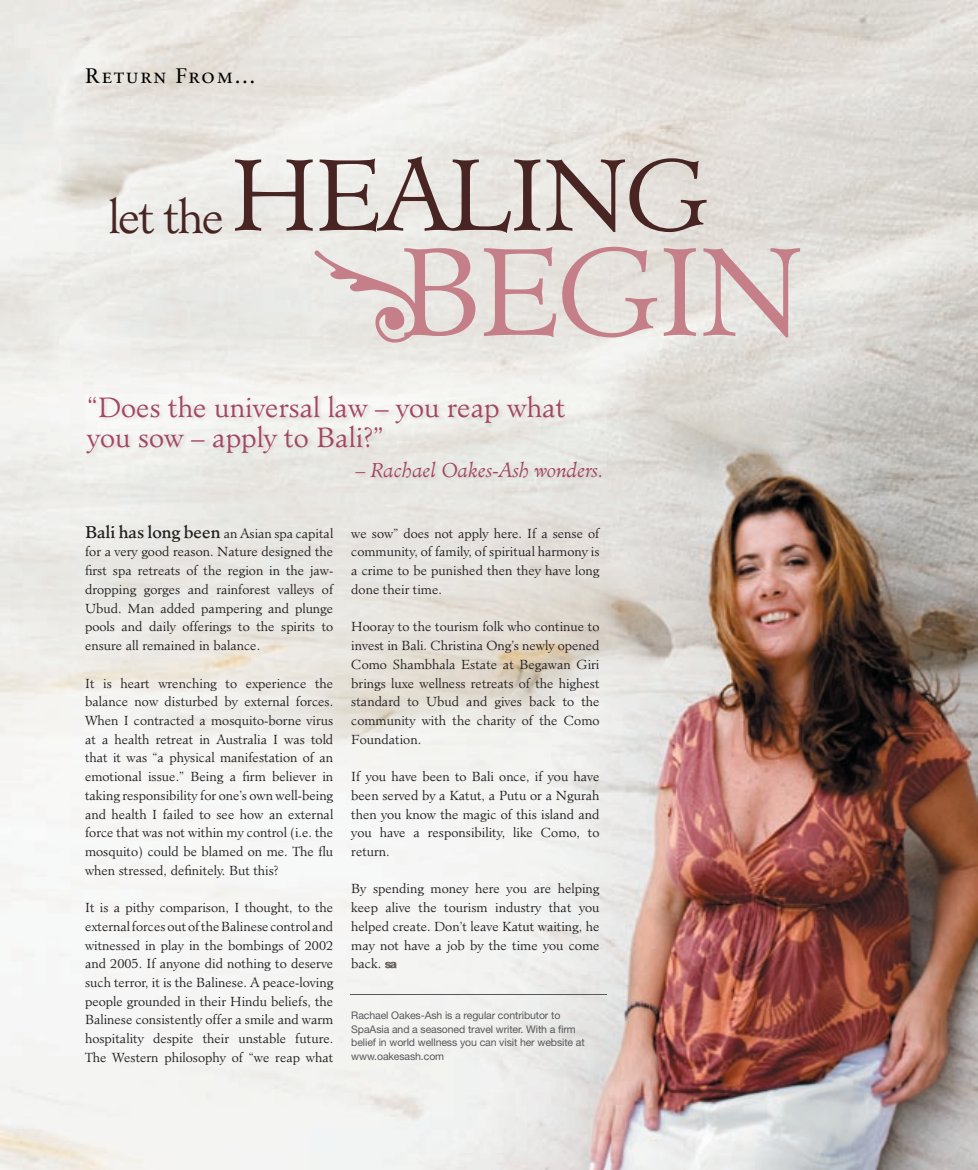
<style>
.page{position:relative;width:978px;height:1170px;background:#fff}
.page>*{position:absolute;margin:0;border:0;box-sizing:border-box;transform-origin:0 0}
.t1{font:300 120px "Minister";letter-spacing:-.04em;color:#c47f89}
.t2{font:300 97.5px "Minister";letter-spacing:-.04em;color:#482523}
.t3{font:300 27px/30px "Minister";color:#a34663}
.t4{font:21px "Sabon Roman SC";letter-spacing:.075em;color:#000}
.t5{font:italic 300 19.5px "Minister";color:#a34663}
.t6{font:300 12.75px/18.8px "Minister";color:#231f20;text-align:justify}
.t7{font:10.5px/13.5px "Helvetica Neue";letter-spacing:-.01em;color:#57585a}
.s1{font-size:45px}
.s2{font-weight:400;font-size:16.5px}
</style>
<div class="page">
<img style="left:0;top:0;width:978px;height:1169px">
<svg style="left:385px;top:961px;width:12px;height:7px"></svg>
<img style="left:86px;top:394px;width:520px;height:88px">
<hr style="left:350px;top:993px;width:257px;height:1px;background:#57585a">
<div style="left:311px;top:222px;width:119px;height:129px;background:#eae8e5"></div>
<h3 class="t4" style="left:85px;top:63px;width:172px">Return From...</h3>
<h2 class="t2" style="left:108px;top:136px;width:603px"><span class="s1">let the</span> HEALING</h2>
<h1 class="t1" style="left:398px;top:220px;width:409px">BEGIN</h1>
<h3 class="t3" style="left:87px;top:392px;width:479px">“Does the universal law – you reap what you sow – apply to Bali?”</h3>
<h3 class="t5" style="left:356px;top:458px;width:250px">– Rachael Oakes-Ash wonders.</h3>
<p class="t6" style="left:85px;top:524px;width:250px"><span class="s2">Bali has long been</span> an Asian spa capital for a very good reason. Nature designed the first spa retreats of the region in the jaw&shy;dropping gorges and rainforest valleys of Ubud. Man added pampering and plunge pools and daily offerings to the spirits to ensure all remained in balance.</p>
<p class="t6" style="left:85px;top:673px;width:250px">It is heart wrenching to experience the balance now disturbed by external forces.<br>When I contracted a mosquito-borne virus at a health retreat in Australia I was told that it was “a physical manifestation of an emotional issue.” Being a firm believer in taking responsibility for one’s own well-being and health I failed to see how an external force that was not within my control (i.e. the mosquito) could be blamed on me. The flu when stressed, definitely. But this?</p>
<p class="t6" style="left:85px;top:898px;width:250px">It is a pithy comparison, I thought, to the external forces out of the Balinese control and witnessed in play in the bombings of 2002 and 2005. If anyone did nothing to deserve such terror, it is the Balinese. A peace-loving people grounded in their Hindu beliefs, the Balinese consistently offer a smile and warm hospitality despite their unstable future.<br>The Western philosophy of “we reap what</p>
<p class="t6" style="left:351px;top:524px;width:250px">we sow” does not apply here. If a sense of community, of family, of spiritual harmony is a crime to be punished then they have long done their time.</p>
<p class="t6" style="left:351px;top:617px;width:250px">Hooray to the tourism folk who continue to invest in Bali. Christina Ong’s newly opened Como Shambhala Estate at Begawan Giri brings luxe wellness retreats of the highest standard to Ubud and gives back to the community with the charity of the Como Foundation.</p>
<p class="t6" style="left:351px;top:767px;width:250px">If you have been to Bali once, if you have been served by a Katut, a Putu or a Ngurah then you know the magic of this island and you have a responsibility, like Como, to return.</p>
<p class="t6" style="left:351px;top:879px;width:250px">By spending money here you are helping keep alive the tourism industry that you helped create. Don’t leave Katut waiting, he may not have a job by the time you come back.</p>
<p class="t7" style="left:351px;top:1008px;width:235px">Rachael Oakes-Ash is a regular contributor to SpaAsia and a seasoned travel writer. With a firm belief in world wellness you can visit her website at www.oakesash.com</p>
</div>
